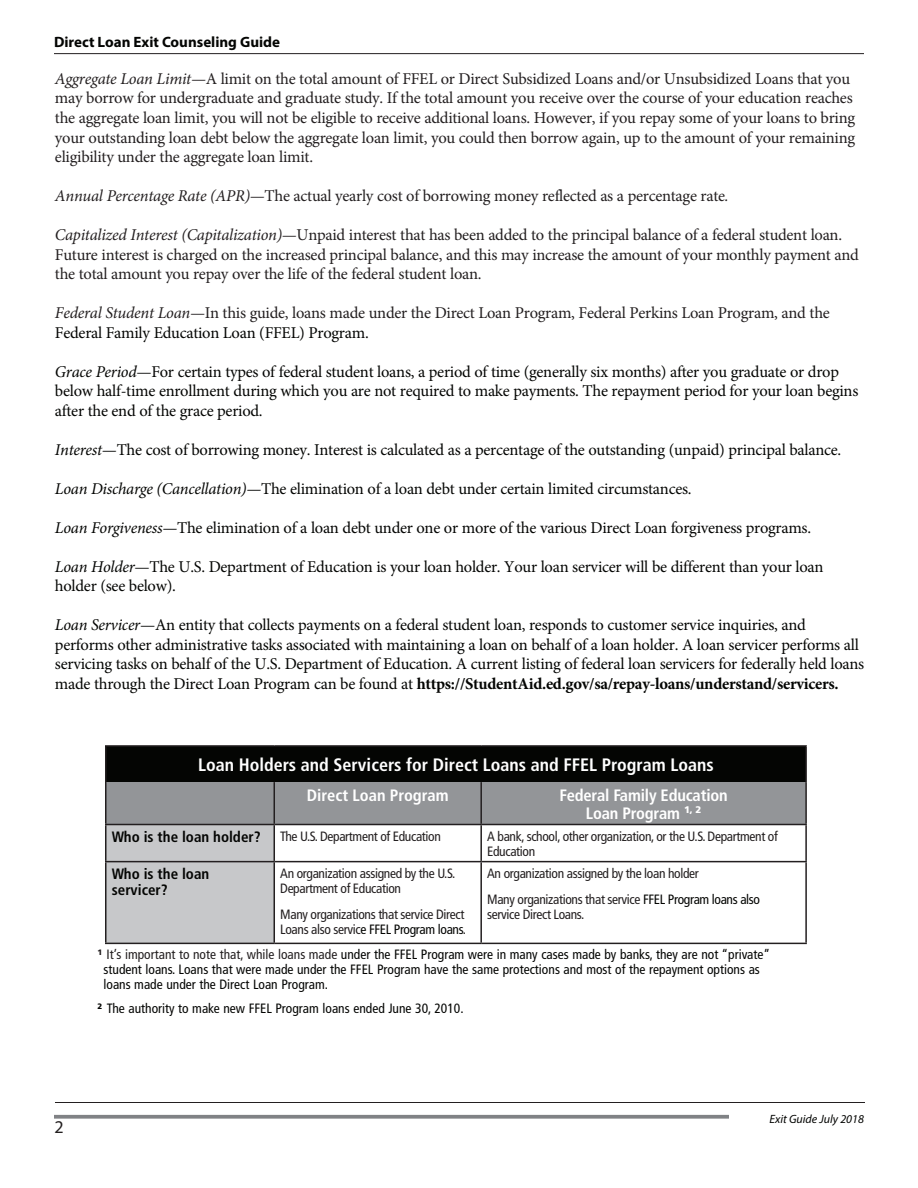
<style>
.page{position:relative;width:918px;height:1188px;background:#fff}
.page>*{position:absolute;margin:0;border:0;box-sizing:border-box;transform-origin:0 0}
.t1{font:700 condensed 18px "Frutiger";color:#fff}
.t2{font:18px "Myriad Pro";color:#231f20}
.t3{font:16.5px/19.5px "Minion Pro";letter-spacing:-.015em;color:#040503}
.t4{font:16.5px/19.5px "Minion Pro";letter-spacing:-.015em;color:#231f20}
.t5{font:700 condensed 16.5px/18px "Frutiger";letter-spacing:-.01em;color:#fff;text-align:center}
.t6{font:700 condensed 15px/16.5px "Frutiger";color:#040503}
.t7{font:700 15px "Myriad Pro";color:#040503}
.t8{font:condensed 13.5px/15px "Frutiger";letter-spacing:-.025em;color:#231f20}
.t9{font:condensed 13.5px/15px "Frutiger";color:#040503}
.t10{font:italic 12px "Myriad Pro";color:#040503}
.s1{font-style:italic}
.s2{font-weight:700}
.s3{color:#040503}
.s4{color:#231f20}
</style>
<div class="page">
<svg style="left:54px;top:1115px;width:675px;height:4px;background:#8b8d90"></svg>
<hr style="left:54px;top:53px;width:810px;height:1px;background:#231f20">
<hr style="left:55px;top:1102px;width:810px;height:1px;background:#231f20">
<div style="left:106px;top:746px;width:700px;height:36px;background:#040503"></div>
<div style="left:106px;top:782px;width:168px;height:43px;background:#939598"></div>
<div style="left:274px;top:782px;width:207px;height:43px;background:#939598"></div>
<div style="left:481px;top:782px;width:325px;height:43px;background:#939598"></div>
<div style="left:106px;top:825px;width:168px;height:37px;background:#c7c8ca"></div>
<div style="left:106px;top:862px;width:168px;height:81px;background:#c7c8ca"></div>
<hr style="left:105px;top:745px;width:169px;height:2px;background:#231f20">
<hr style="left:105px;top:747px;width:1px;height:35px;background:#231f20">
<hr style="left:274px;top:745px;width:207px;height:2px;background:#231f20">
<hr style="left:481px;top:745px;width:326px;height:2px;background:#231f20">
<hr style="left:805px;top:747px;width:2px;height:35px;background:#231f20">
<hr style="left:105px;top:782px;width:1px;height:42px;background:#231f20">
<hr style="left:274px;top:782px;width:1px;height:42px;background:#231f20">
<hr style="left:480px;top:782px;width:2px;height:42px;background:#231f20">
<hr style="left:805px;top:782px;width:2px;height:42px;background:#231f20">
<hr style="left:105px;top:824px;width:169px;height:1px;background:#231f20">
<hr style="left:105px;top:825px;width:1px;height:36px;background:#231f20">
<hr style="left:274px;top:824px;width:207px;height:1px;background:#231f20">
<hr style="left:274px;top:825px;width:1px;height:36px;background:#231f20">
<hr style="left:481px;top:824px;width:326px;height:1px;background:#231f20">
<hr style="left:480px;top:825px;width:2px;height:36px;background:#231f20">
<hr style="left:805px;top:825px;width:2px;height:36px;background:#231f20">
<hr style="left:105px;top:861px;width:169px;height:1px;background:#231f20">
<hr style="left:105px;top:862px;width:1px;height:81px;background:#231f20">
<hr style="left:274px;top:861px;width:207px;height:1px;background:#231f20">
<hr style="left:274px;top:862px;width:1px;height:81px;background:#231f20">
<hr style="left:481px;top:861px;width:326px;height:1px;background:#231f20">
<hr style="left:480px;top:862px;width:2px;height:81px;background:#231f20">
<hr style="left:805px;top:862px;width:2px;height:81px;background:#231f20">
<hr style="left:105px;top:943px;width:169px;height:1px;background:#231f20">
<hr style="left:274px;top:943px;width:207px;height:1px;background:#231f20">
<hr style="left:481px;top:943px;width:326px;height:1px;background:#231f20">
<p class="t7" style="left:54px;top:32px;width:228px">Direct Loan Exit Counseling Guide</p>
<p class="t4" style="left:55px;top:69px;width:802px"><span class="s1">Aggregate Loan Limit—</span>A limit on the total amount of FFEL or Direct Subsidized Loans and/or Unsubsidized Loans that you may borrow for undergraduate and graduate study. If the total amount you receive over the course of your education reaches the aggregate loan limit, you will not be eligible to receive additional loans. However, if you repay some of your loans to bring your outstanding loan debt below the aggregate loan limit, you could then borrow again, up to the amount of your remaining eligibility under the aggregate loan limit.</p>
<p class="t4" style="left:55px;top:186px;width:675px"><span class="s1">Annual Percentage Rate (APR)—</span>The actual yearly cost of borrowing money reflected as a percentage rate<span class="s1">.</span></p>
<p class="t4" style="left:55px;top:225px;width:805px"><span class="s1">Capitalized Interest (Capitalization)—</span>Unpaid interest that has been added to the principal balance of a federal student loan.<br>Future interest is charged on the increased principal balance, and this may increase the amount of your monthly payment and the total amount you repay over the life of the federal student loan.</p>
<p class="t4" style="left:55px;top:303px;width:776px"><span class="s1">Federal Student Loan—</span>In this guide, loans made under the Direct Loan Program, Federal Perkins Loan Program, and the</p>
<p class="t3" style="left:55px;top:323px;width:315px">Federal Family Education Loan (FFEL) Program.</p>
<p class="t3" style="left:55px;top:362px;width:805px"><span class="s1">Grace Period</span>—For certain types of federal student loans, a period of time (generally six months) after you graduate or drop below half-time enrollment during which you are not required to make payments. The repayment period for your loan begins after the end of the grace period.</p>
<p class="t3" style="left:55px;top:440px;width:788px"><span class="s1">Interest—</span>The cost of borrowing money. Interest is calculated as a percentage of the outstanding (unpaid) principal balance.</p>
<p class="t3" style="left:55px;top:479px;width:638px"><span class="s1">Loan Discharge (Cancellation)—</span>The elimination of a loan debt under certain limited circumstances.</p>
<p class="t3" style="left:55px;top:518px;width:758px"><span class="s1">Loan Forgiveness—</span>The elimination of a loan debt under one or more of the various Direct Loan forgiveness programs.</p>
<p class="t3" style="left:55px;top:557px;width:770px"><span class="s1">Loan Holder</span>—The U.S. Department of Education is your loan holder. Your loan servicer will be different than your loan holder (see below).</p>
<p class="t3" style="left:55px;top:615px;width:811px"><span class="s1">Loan Servicer</span>—An entity that collects payments on a federal student loan, responds to customer service inquiries, and performs other administrative tasks associated with maintaining a loan on behalf of a loan holder. A loan servicer performs all servicing tasks on behalf of the U.S. Department of Education. A current listing of federal loan servicers for federally held loans made through the Direct Loan Program can be found at <span class="s2">https://StudentAid.ed.gov/sa/repay-loans/understand/servicers.</span></p>
<p class="t1" style="left:198px;top:754px;width:517px">Loan Holders and Servicers for Direct Loans and FFEL Program Loans</p>
<p class="t5" style="left:307px;top:786px;width:143px">Direct Loan Program</p>
<p class="t5" style="left:560px;top:786px;width:170px">Federal Family Education<br>Loan Program <sup>1,</sup> <sup>2</sup></p>
<p class="t6" style="left:112px;top:828px;width:150px">Who is the loan holder?</p>
<p class="t8" style="left:280px;top:829px;width:162px">The U.S. Department of Education</p>
<p class="t8" style="left:487px;top:829px;width:292px">A bank, school, other organization, or the U.S. Department of<br>Education</p>
<p class="t6" style="left:112px;top:865px;width:99px">Who is the loan servicer?</p>
<p class="t8" style="left:280px;top:866px;width:177px">An organization assigned by the U.S.<br>Department of Education</p>
<p class="t8" style="left:280px;top:906px;width:187px">Many organizations that service Direct<br>Loans also servic<span class="s3">e FFEL Program loans</span>.</p>
<p class="t8" style="left:487px;top:860px;width:274px;line-height:25.8px">An organization assigned by the loan holder<br>Many organizations that service <span class="s3">FFEL Program loans also</span></p>
<p class="t8" style="left:487px;top:906px;width:99px">service Direct Loans.</p>
<p class="t9" style="left:104px;top:947px;width:668px;text-indent:-6px"><sup>1</sup> <span class="s4">It’s important to note that, while loans made</span> under the FFEL Program were in many cases made by banks, they are not “private” student loans. Loans that were made under the FFEL Program have the same protections and most of the repayment options as loans made under the Direct Loan Program.</p>
<p class="t9" style="left:98px;top:1001px;width:368px"><sup>2</sup> The authority to make new FFEL Program loans ended June 30, 2010.</p>
<p class="t2" style="left:54px;top:1116px;width:11px">2</p>
<p class="t10" style="left:769px;top:1111px;width:96px">Exit Guide July 2018</p>
</div>
